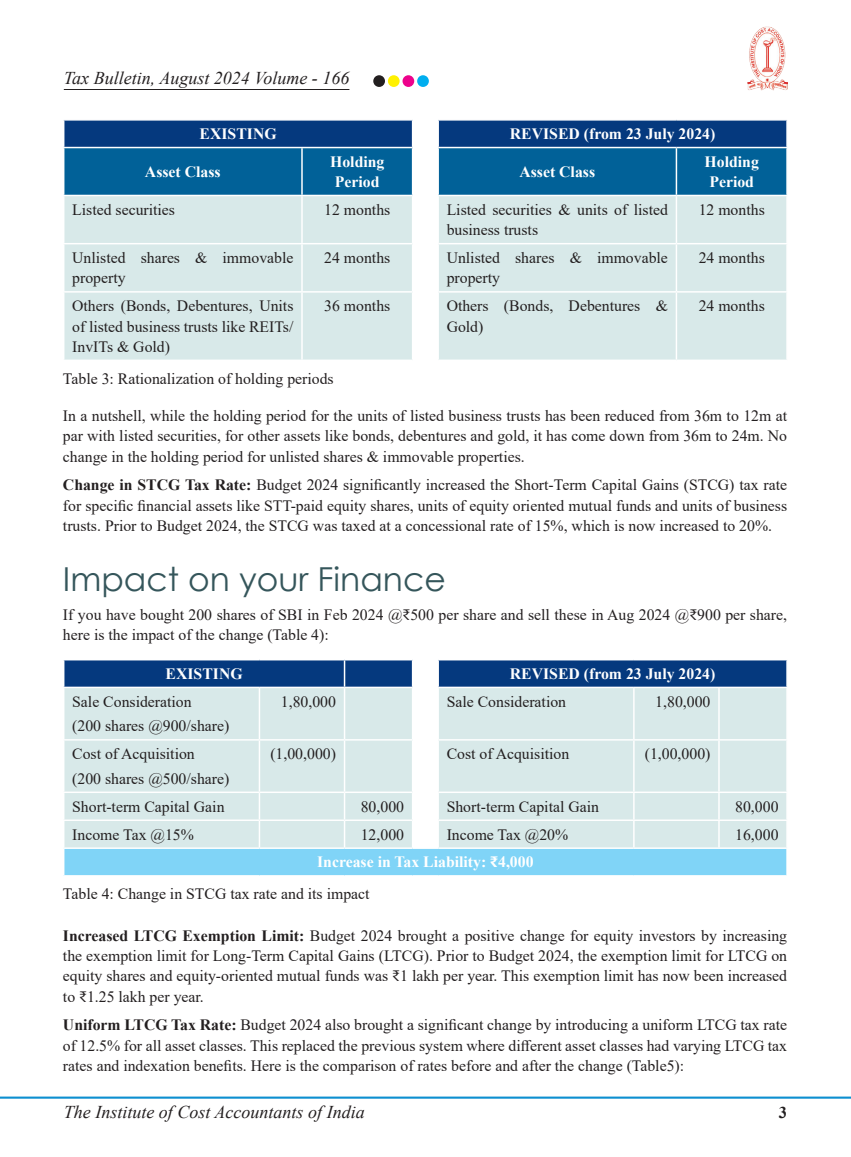
<style>
.page{position:relative;width:851px;height:1157px;background:#fff}
.page>*{position:absolute;margin:0;border:0;box-sizing:border-box;transform-origin:0 0}
.Heading{font:33px "Century Gothic";color:#35565b}
.t1{font:italic 18px "Times New Roman";color:#231f20}
.t2{font:700 16.5px "Times New Roman";color:#231f20}
.Body{font:15.75px/20.2px "Times New Roman";color:#231f20;text-align:justify}
.Table_Body{font:15.75px/20.2px "Times New Roman";color:#231f20}
.Table_Body-2{font:700 15.75px/20.2px "Times New Roman";color:#fff;text-align:center}
.s1{font-weight:700}
</style>
<div class="page">
<hr style="left:0;top:1096px;width:850px;height:2px;background:#0d8fd0">
<img style="left:747px;top:26px;width:40px;height:64px">
<hr style="left:64px;top:89px;width:285px;height:1px;background:#231f20">
<div style="left:373px;top:75px;width:12px;height:12px;background:#231f20;border-radius:50%"></div>
<div style="left:388px;top:75px;width:11px;height:12px;background:#fff101;border-radius:50%"></div>
<div style="left:402px;top:75px;width:12px;height:12px;background:#ed028c;border-radius:50%"></div>
<div style="left:417px;top:75px;width:12px;height:12px;background:#00aeef;border-radius:50%"></div>
<svg style="left:63px;top:120px;width:724px;height:239px;background:#9cbed0"></svg>
<hr style="left:412px;top:292px;width:1px;height:67px;background:#fff">
<hr style="left:438px;top:291px;width:238px;height:1px;background:#fff">
<hr style="left:437px;top:292px;width:2px;height:67px;background:#fff">
<hr style="left:676px;top:291px;width:111px;height:1px;background:#fff">
<hr style="left:675px;top:292px;width:2px;height:67px;background:#fff">
<hr style="left:786px;top:292px;width:1px;height:67px;background:#fff">
<svg style="left:63px;top:659px;width:724px;height:217px;background:#b8d3e0"></svg>
<hr style="left:438px;top:875px;width:195px;height:1px;background:#fff">
<hr style="left:633px;top:875px;width:85px;height:1px;background:#fff">
<hr style="left:718px;top:875px;width:69px;height:1px;background:#fff">
<p class="t1" style="left:64px;top:66px;width:287px">Tax Bulletin, August 2024 Volume - 166</p>
<p class="Table_Body-2" style="left:199px;top:123px;width:79px">EXISTING</p>
<p class="Table_Body-2" style="left:510px;top:123px;width:207px">REVISED (from 23 July 2024)</p>
<p class="Table_Body-2" style="left:145px;top:161px;width:77px">Asset Class</p>
<p class="Table_Body-2" style="left:330px;top:151px;width:56px">Holding<br>Period</p>
<p class="Table_Body-2" style="left:519px;top:161px;width:77px">Asset Class</p>
<p class="Table_Body-2" style="left:704px;top:151px;width:56px">Holding<br>Period</p>
<p class="Table_Body" style="left:72px;top:199px;width:104px">Listed securities</p>
<p class="Table_Body" style="left:324px;top:199px;width:68px">12 months</p>
<p class="Table_Body" style="left:446px;top:199px;width:223px">Listed securities &amp; units of listed business trusts</p>
<p class="Table_Body" style="left:698px;top:199px;width:68px">12 months</p>
<p class="Table_Body" style="left:72px;top:247px;width:223px">Unlisted shares &amp; immovable property</p>
<p class="Table_Body" style="left:324px;top:247px;width:68px">24 months</p>
<p class="Table_Body" style="left:446px;top:247px;width:223px">Unlisted shares &amp; immovable property</p>
<p class="Table_Body" style="left:698px;top:247px;width:68px">24 months</p>
<p class="Table_Body" style="left:72px;top:295px;width:223px;text-align:justify">Others (Bonds, Debentures, Units of listed business trusts like REITs/ InvITs &amp; Gold)</p>
<p class="Table_Body" style="left:324px;top:295px;width:68px">36 months</p>
<p class="Table_Body" style="left:446px;top:295px;width:223px">Others (Bonds, Debentures &amp;<br>Gold)</p>
<p class="Table_Body" style="left:698px;top:295px;width:68px">24 months</p>
<p class="Body" style="left:63px;top:368px;width:272px">Table 3: Rationalization of holding periods</p>
<p class="Body" style="left:63px;top:405px;width:725px">In a nutshell, while the holding period for the units of listed business trusts has been reduced from 36m to 12m at par with listed securities, for other assets like bonds, debentures and gold, it has come down from 36m to 24m. No change in the holding period for unlisted shares &amp; immovable properties.</p>
<p class="Body" style="left:63px;top:474px;width:725px"><span class="s1">Change in STCG Tax Rate:</span> Budget 2024 significantly increased the Short-Term Capital Gains (STCG) tax rate for specific financial assets like STT-paid equity shares, units of equity oriented mutual funds and units of business trusts. Prior to Budget 2024, the STCG was taxed at a concessional rate of 15%, which is now increased to 20%.</p>
<p class="Heading" style="left:63px;top:556px;width:384px">Impact on your Finance</p>
<p class="Body" style="left:63px;top:604px;width:725px">If you have bought 200 shares of SBI in Feb 2024 @₹500 per share and sell these in Aug 2024 @₹900 per share, here is the impact of the change (Table 4):</p>
<p class="Table_Body-2" style="left:165px;top:663px;width:79px">EXISTING</p>
<p class="Table_Body-2" style="left:510px;top:663px;width:207px">REVISED (from 23 July 2024)</p>
<p class="Table_Body" style="left:72px;top:691px;width:121px">Sale Consideration</p>
<p class="Table_Body" style="left:72px;top:715px;width:159px">(200 shares @900/share)</p>
<p class="Table_Body" style="left:281px;top:691px;width:57px">1,80,000</p>
<p class="Table_Body" style="left:446px;top:691px;width:121px">Sale Consideration</p>
<p class="Table_Body" style="left:655px;top:691px;width:57px">1,80,000</p>
<p class="Table_Body" style="left:72px;top:743px;width:124px">Cost of Acquisition</p>
<p class="Table_Body" style="left:72px;top:768px;width:159px">(200 shares @500/share)</p>
<p class="Table_Body" style="left:270px;top:743px;width:67px">(1,00,000)</p>
<p class="Table_Body" style="left:446px;top:743px;width:124px">Cost of Acquisition</p>
<p class="Table_Body" style="left:644px;top:743px;width:67px">(1,00,000)</p>
<p class="Table_Body" style="left:72px;top:796px;width:154px">Short-term Capital Gain</p>
<p class="Table_Body" style="left:361px;top:796px;width:45px">80,000</p>
<p class="Table_Body" style="left:446px;top:796px;width:154px">Short-term Capital Gain</p>
<p class="Table_Body" style="left:735px;top:796px;width:45px">80,000</p>
<p class="Table_Body" style="left:72px;top:823px;width:123px">Income Tax @15%</p>
<p class="Table_Body" style="left:361px;top:823px;width:45px">12,000</p>
<p class="Table_Body" style="left:446px;top:823px;width:123px">Income Tax @20%</p>
<p class="Table_Body" style="left:735px;top:823px;width:45px">16,000</p>
<p class="Table_Body-2" style="left:317px;top:851px;width:218px">Increase in Tax Liability: ₹4,000</p>
<p class="Body" style="left:63px;top:883px;width:308px">Table 4: Change in STCG tax rate and its impact</p>
<p class="Body" style="left:63px;top:925px;width:725px"><span class="s1">Increased LTCG Exemption Limit:</span> Budget 2024 brought a positive change for equity investors by increasing the exemption limit for Long-Term Capital Gains (LTCG). Prior to Budget 2024, the exemption limit for LTCG on equity shares and equity-oriented mutual funds was ₹1 lakh per year. This exemption limit has now been increased to ₹1.25 lakh per year.</p>
<p class="Body" style="left:63px;top:1014px;width:725px"><span class="s1">Uniform LTCG Tax Rate:</span> Budget 2024 also brought a significant change by introducing a uniform LTCG tax rate of 12.5% for all asset classes. This replaced the previous system where different asset classes had varying LTCG tax rates and indexation benefits. Here is the comparison of rates before and after the change (Table5):</p>
<p class="t1" style="left:64px;top:1099px;width:302px">The Institute of Cost Accountants of India</p>
<p class="t2" style="left:778px;top:1100px;width:10px">3</p>
</div>
